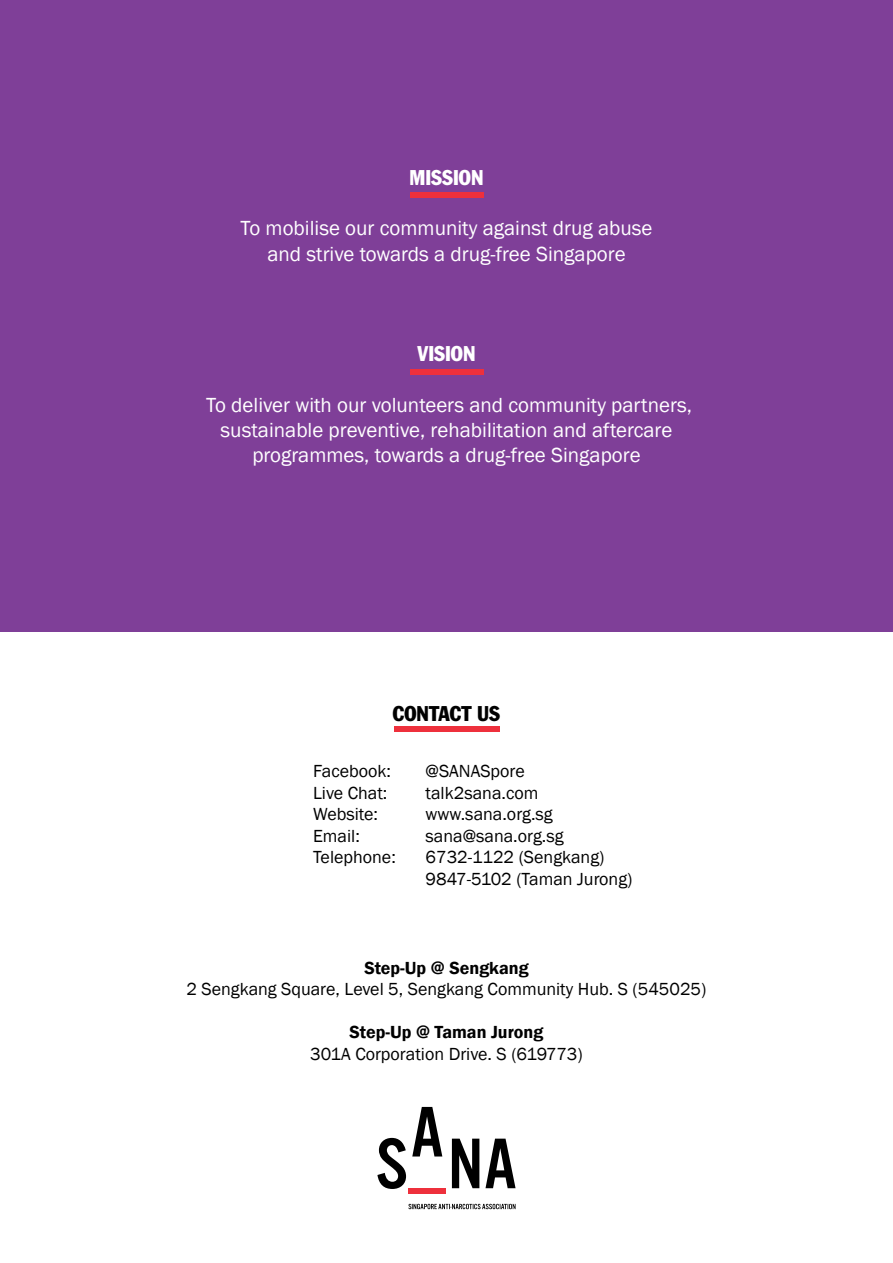
<style>
.page{position:relative;width:893px;height:1263px;background:#fff}
.page>*{position:absolute;margin:0;border:0;box-sizing:border-box;transform-origin:0 0}
.t1{font:21px/25.2px "Franklin Gothic";color:#fff;text-align:center}
.t2{font:condensed 21px "Franklin Gothic Std";color:#fff}
.t3{font:condensed 21px "Franklin Gothic Std";color:#000}
.t4{font:18px/21.6px "Franklin Gothic";color:#000}
.t5{font:600 18px "Franklin Gothic";color:#000}
</style>
<div class="page">
<div style="left:0;top:0;width:893px;height:631px;background:#7f3f98"></div>
<svg style="left:408px;top:1204px;width:108px;height:5px"></svg>
<div style="left:408px;top:1188px;width:38px;height:5px;background:#ee303c"></div>
<svg style="left:377px;top:1107px;width:139px;height:82px"></svg>
<div style="left:410px;top:192px;width:73px;height:5px;background:#ee303c"></div>
<div style="left:410px;top:370px;width:73px;height:5px;background:#ee303c"></div>
<div style="left:394px;top:726px;width:105px;height:5px;background:#ee303c"></div>
<p class="t2" style="left:409px;top:165px;width:75px">MISSION</p>
<p class="t1" style="left:241px;top:216px;width:413px">To mobilise our community against drug abuse and strive towards a drug-free Singapore</p>
<p class="t2" style="left:417px;top:341px;width:59px">VISION</p>
<p class="t1" style="left:206px;top:393px;width:487px">To deliver with our volunteers and community partners, sustainable preventive, rehabilitation and aftercare programmes, towards a drug-free Singapore</p>
<p class="t3" style="left:393px;top:701px;width:109px">CONTACT US</p>
<p class="t4" style="left:313px;top:760px;width:79px">Facebook:</p>
<p class="t4" style="left:426px;top:760px;width:101px">@SANASpore</p>
<p class="t4" style="left:313px;top:782px;width:76px">Live Chat:</p>
<p class="t4" style="left:426px;top:782px;width:114px">talk2sana.com</p>
<p class="t4" style="left:313px;top:804px;width:66px">Website:</p>
<p class="t4" style="left:426px;top:804px;width:129px">www.sana.org.sg</p>
<p class="t4" style="left:313px;top:825px;width:48px">Email:</p>
<p class="t4" style="left:426px;top:825px;width:140px">sana@sana.org.sg</p>
<p class="t4" style="left:313px;top:847px;width:84px">Telephone:</p>
<p class="t4" style="left:426px;top:847px;width:208px">6732-1122 (Sengkang)<br>9847-5102 (Taman Jurong)</p>
<p class="t5" style="left:364px;top:956px;width:166px">Step-Up @ Sengkang</p>
<p class="t4" style="left:187px;top:979px;width:521px">2 Sengkang Square, Level 5, Sengkang Community Hub. S (545025)</p>
<p class="t5" style="left:350px;top:1021px;width:195px">Step-Up @ Taman Jurong</p>
<p class="t4" style="left:310px;top:1044px;width:274px">301A Corporation Drive. S (619773)</p>
</div>
